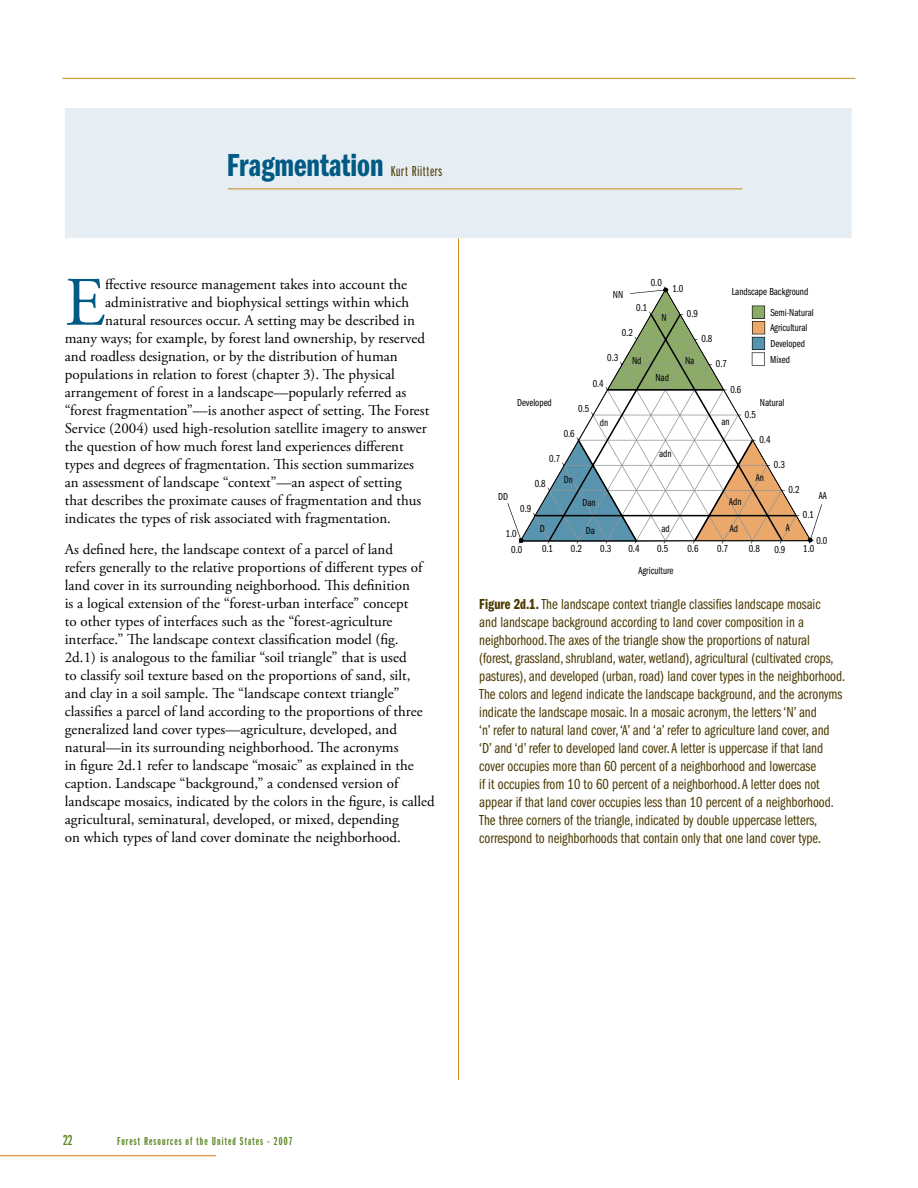
<style>
.page{position:relative;width:918px;height:1188px;background:#fff}
.page>*{position:absolute;margin:0;border:0;box-sizing:border-box;transform-origin:0 0}
.t1{font:69.3px "Adobe Garamond Pro";color:#005a84}
.t2{font:33px "Franklin Gothic Demi Cmpr";color:#005a84}
.t3{font:15px/18px "Adobe Garamond Pro";color:#000}
.t4{font:15px/18px "Franklin Gothic Book Cmpr";color:#4b3900}
.t5{font:15px "Franklin Gothic Demi X Cmpr";color:#5c8727}
.t6{font:12px "Franklin Gothic Demi X Cmpr";letter-spacing:.09em;color:#5c8727}
.t7{font:10.5px/15.6px "Franklin Gothic Book Cmpr";color:#010101}
.s1{font-family:"Franklin Gothic Book X Cmpr";font-size:15px;color:#4b3900}
.s2{font-family:"Franklin Gothic Demi Cmpr"}
</style>
<div class="page">
<hr style="left:62px;top:78px;width:793px;height:1px;background:#c88a12">
<hr style="left:458px;top:238px;width:1px;height:842px;background:#c88a12">
<div style="left:65px;top:108px;width:787px;height:130px;background:#e6eef3"></div>
<hr style="left:0;top:1155px;width:216px;height:1px;background:#de791c">
<hr style="left:228px;top:189px;width:514px;height:1px;background:#c88a12">
<svg style="left:508px;top:286px;width:314px;height:258px"></svg>
<h2 class="t2" style="left:227px;top:147px;width:217px">Fragmentation <span class="s1">Kurt Riitters</span></h2>
<h1 class="t1" style="left:65px;top:261px;width:42px">E</h1>
<p class="t3" style="left:105px;top:275px;width:303px">ffective resource management takes into account the</p>
<p class="t3" style="left:105px;top:293px;width:305px">administrative and biophysical settings within which</p>
<p class="t3" style="left:105px;top:311px;width:311px">natural resources occur. A setting may be described in</p>
<p class="t3" style="left:65px;top:329px;width:362px">many ways; for example, by forest land ownership, by reserved</p>
<p class="t3" style="left:65px;top:347px;width:334px">and roadless designation, or by the distribution of human</p>
<p class="t3" style="left:65px;top:365px;width:332px">populations in relation to forest (chapter 3). The physical</p>
<p class="t3" style="left:65px;top:383px;width:343px">arrangement of forest in a landscape—popularly referred as</p>
<p class="t3" style="left:65px;top:401px;width:366px">“forest fragmentation”—is another aspect of setting. The Forest</p>
<p class="t3" style="left:65px;top:419px;width:364px">Service (2004) used high-resolution satellite imagery to answer</p>
<p class="t3" style="left:65px;top:437px;width:340px">the question of how much forest land experiences different</p>
<p class="t3" style="left:65px;top:455px;width:351px">types and degrees of fragmentation. This section summarizes</p>
<p class="t3" style="left:65px;top:473px;width:339px">an assessment of landscape “context”—an aspect of setting</p>
<p class="t3" style="left:65px;top:491px;width:358px">that describes the proximate causes of fragmentation and thus</p>
<p class="t3" style="left:65px;top:509px;width:328px">indicates the types of risk associated with fragmentation.</p>
<p class="t3" style="left:65px;top:541px;width:371px">As defined here, the landscape context of a parcel of land<br>refers generally to the relative proportions of different types of land cover in its surrounding neighborhood. This definition<br>is a logical extension of the “forest-urban interface” concept<br>to other types of interfaces such as the “forest-agriculture interface.” The landscape context classification model (fig.<br>2d.1) is analogous to the familiar “soil triangle” that is used<br>to classify soil texture based on the proportions of sand, silt, and clay in a soil sample. The “landscape context triangle” classifies a parcel of land according to the proportions of three generalized land cover types—agriculture, developed, and natural—in its surrounding neighborhood. The acronyms<br>in figure 2d.1 refer to landscape “mosaic” as explained in the caption. Landscape “background,” a condensed version of landscape mosaics, indicated by the colors in the figure, is called agricultural, seminatural, developed, or mixed, depending<br>on which types of land cover dominate the neighborhood.</p>
<p class="t7" style="left:651px;top:275px;width:13px">0.0</p>
<p class="t7" style="left:672px;top:281px;width:13px">1.0</p>
<p class="t7" style="left:770px;top:281px;width:45px;line-height:20.7px;text-indent:-39px">Landscape Background<br>Semi-Natural</p>
<p class="t7" style="left:770px;top:320px;width:39px">Agricultural<br>Developed<br>Mixed</p>
<p class="t7" style="left:613px;top:287px;width:12px">NN</p>
<p class="t7" style="left:636px;top:300px;width:13px">0.1</p>
<p class="t7" style="left:687px;top:306px;width:13px">0.9</p>
<p class="t7" style="left:661px;top:309px;width:7px">N</p>
<p class="t7" style="left:622px;top:325px;width:13px">0.2</p>
<p class="t7" style="left:701px;top:331px;width:13px">0.8</p>
<p class="t7" style="left:607px;top:350px;width:13px">0.3</p>
<p class="t7" style="left:632px;top:353px;width:11px">Nd</p>
<p class="t7" style="left:685px;top:353px;width:11px">Na</p>
<p class="t7" style="left:716px;top:356px;width:13px">0.7</p>
<p class="t7" style="left:593px;top:375px;width:13px">0.4</p>
<p class="t7" style="left:655px;top:370px;width:15px">Nad</p>
<p class="t7" style="left:730px;top:382px;width:13px">0.6</p>
<p class="t7" style="left:517px;top:395px;width:36px">Developed</p>
<p class="t7" style="left:578px;top:401px;width:13px">0.5</p>
<p class="t7" style="left:564px;top:426px;width:13px">0.6</p>
<p class="t7" style="left:549px;top:451px;width:13px">0.7</p>
<p class="t7" style="left:600px;top:415px;width:10px">dn</p>
<p class="t7" style="left:721px;top:414px;width:10px">an</p>
<p class="t7" style="left:659px;top:446px;width:14px">adn</p>
<p class="t7" style="left:760px;top:395px;width:26px">Natural</p>
<p class="t7" style="left:745px;top:407px;width:13px">0.5</p>
<p class="t7" style="left:759px;top:432px;width:13px">0.4</p>
<p class="t7" style="left:774px;top:457px;width:13px">0.3</p>
<p class="t7" style="left:756px;top:470px;width:10px">An</p>
<p class="t7" style="left:564px;top:472px;width:11px">Dn</p>
<p class="t7" style="left:535px;top:476px;width:13px">0.8</p>
<p class="t7" style="left:788px;top:482px;width:13px">0.2</p>
<p class="t7" style="left:498px;top:489px;width:12px">DD</p>
<p class="t7" style="left:819px;top:488px;width:9px">AA</p>
<p class="t7" style="left:729px;top:494px;width:14px">Adn</p>
<p class="t7" style="left:582px;top:495px;width:15px">Dan</p>
<p class="t7" style="left:520px;top:501px;width:13px">0.9</p>
<p class="t7" style="left:803px;top:507px;width:13px">0.1</p>
<p class="t7" style="left:506px;top:526px;width:13px">1.0</p>
<p class="t7" style="left:511px;top:541px;width:12px">0.0</p>
<p class="t7" style="left:540px;top:521px;width:7px">D</p>
<p class="t7" style="left:586px;top:523px;width:11px">Da</p>
<p class="t7" style="left:661px;top:521px;width:10px">ad</p>
<p class="t7" style="left:730px;top:521px;width:10px">Ad</p>
<p class="t7" style="left:786px;top:520px;width:5px">A</p>
<p class="t7" style="left:816px;top:533px;width:12px">0.0</p>
<p class="t7" style="left:542px;top:541px;width:13px">0.1</p>
<p class="t7" style="left:571px;top:541px;width:13px">0.2</p>
<p class="t7" style="left:600px;top:541px;width:13px">0.3</p>
<p class="t7" style="left:628px;top:541px;width:13px">0.4</p>
<p class="t7" style="left:657px;top:541px;width:13px">0.5</p>
<p class="t7" style="left:687px;top:541px;width:13px">0.6</p>
<p class="t7" style="left:717px;top:541px;width:13px">0.7</p>
<p class="t7" style="left:749px;top:541px;width:13px">0.8</p>
<p class="t7" style="left:774px;top:542px;width:13px">0.9</p>
<p class="t7" style="left:803px;top:541px;width:13px">1.0</p>
<p class="t7" style="left:639px;top:563px;width:36px">Agriculture</p>
<p class="t4" style="left:479px;top:596px;width:368px"><span class="s2">Figure 2d.1.</span> The landscape context triangle classifies landscape mosaic<br>and landscape background according to land cover composition in a neighborhood. The axes of the triangle show the proportions of natural (forest, grassland, shrubland, water, wetland), agricultural (cultivated crops, pastures), and developed (urban, road) land cover types in the neighborhood.<br>The colors and legend indicate the landscape background, and the acronyms indicate the landscape mosaic. In a mosaic acronym, the letters ‘N’ and<br>‘n’ refer to natural land cover, ‘A’ and ‘a’ refer to agriculture land cover, and ‘D’ and ‘d’ refer to developed land cover. A letter is uppercase if that land cover occupies more than 60 percent of a neighborhood and lowercase<br>if it occupies from 10 to 60 percent of a neighborhood. A letter does not appear if that land cover occupies less than 10 percent of a neighborhood.<br>The three corners of the triangle, indicated by double uppercase letters, correspond to neighborhoods that contain only that one land cover type.</p>
<p class="t5" style="left:63px;top:1132px;width:11px">22</p>
<p class="t6" style="left:117px;top:1135px;width:177px">Forest Resources of the United States - 2007</p>
</div>
